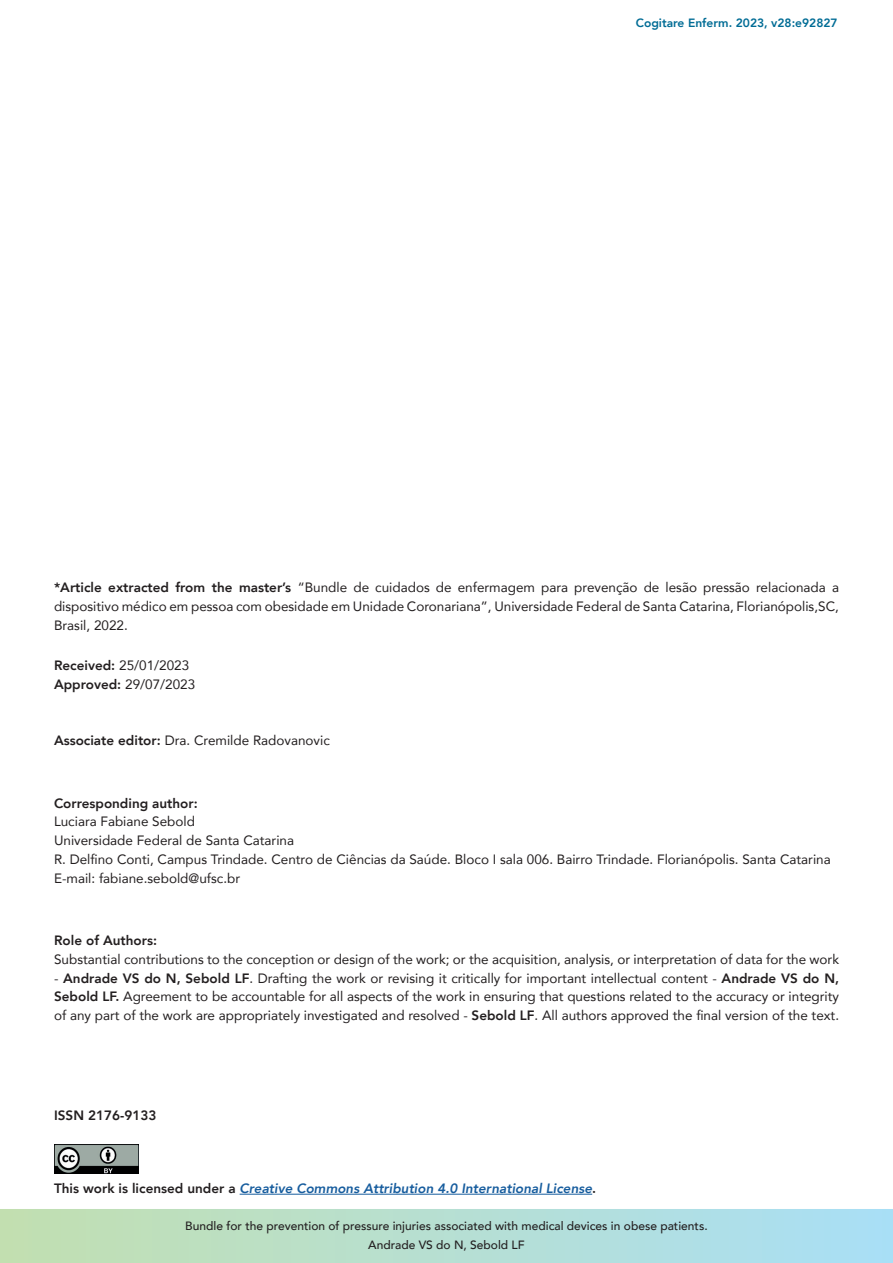
<style>
.page{position:relative;width:893px;height:1263px;background:#fff}
.page>*{position:absolute;margin:0;border:0;box-sizing:border-box;transform-origin:0 0}
.Correspondentes{font:13.5px/18.8px "Avenir";color:#231f20;text-align:justify}
.Legenda{font:13.5px/18.8px "Avenir";color:#231f20;text-align:justify}
.t1{font:italic 800 13.5px "Avenir";color:#175d9e}
.Correspondentes-2{font:800 13.5px "Avenir";color:#231f20}
.Legenda-2{font:800 13.5px "Avenir";color:#231f20}
.t2{font:500 12px/18.6px "Avenir";color:#231f20;text-align:center}
.t3{font:800 12px "Avenir";color:#006c95}
.s1{font-weight:800}
.s2{font-style:normal;color:#231f20}
</style>
<div class="page">
<svg style="left:0;top:1209px;width:893px;height:54px;background:#b6dfd2"></svg>
<img style="left:55px;top:1144px;width:83px;height:29px">
<hr style="left:240px;top:1194px;width:352px;height:1px;background:#175d9e">
<p class="t3" style="left:636px;top:12px;width:203px">Cogitare Enferm. 2023, v28:e92827</p>
<p class="Legenda" style="left:54px;top:578px;width:786px"><span class="s1">*Article extracted from the master’s</span> “Bundle de cuidados de enfermagem para prevenção de lesão pressão relacionada a dispositivo médico em pessoa com obesidade em Unidade Coronariana”, Universidade Federal de Santa Catarina, Florianópolis,SC, Brasil, 2022.</p>
<p class="Correspondentes" style="left:54px;top:656px;width:137px"><span class="s1">Received:</span> 25/01/2023</p>
<p class="Correspondentes" style="left:54px;top:675px;width:143px"><span class="s1">Approved:</span> 29/07/2023</p>
<p class="Correspondentes" style="left:54px;top:731px;width:277px"><span class="s1">Associate editor:</span> Dra. Cremilde Radovanovic</p>
<p class="Correspondentes-2" style="left:54px;top:790px;width:145px">Corresponding author:</p>
<p class="Correspondentes" style="left:54px;top:812px;width:143px">Luciara Fabiane Sebold</p>
<p class="Correspondentes" style="left:54px;top:830px;width:242px">Universidade Federal de Santa Catarina</p>
<p class="Correspondentes" style="left:54px;top:849px;width:778px">R. Delfino Conti, Campus Trindade. Centro de Ciências da Saúde. Bloco I sala 006. Bairro Trindade. Florianópolis. Santa Catarina</p>
<p class="Correspondentes" style="left:54px;top:868px;width:188px">E-mail: fabiane.sebold@ufsc.br</p>
<p class="Correspondentes-2" style="left:54px;top:928px;width:104px">Role of Authors:</p>
<p class="Correspondentes" style="left:54px;top:949px;width:786px">Substantial contributions to the conception or design of the work; or the acquisition, analysis, or interpretation of data for the work</p>
<p class="Correspondentes" style="left:54px;top:968px;width:786px">- <span class="s1">Andrade VS do N, Sebold LF</span>. Drafting the work or revising it critically for important intellectual content - <span class="s1">Andrade VS do N, Sebold LF.</span> Agreement to be accountable for all aspects of the work in ensuring that questions related to the accuracy or integrity of any part of the work are appropriately investigated and resolved - <span class="s1">Sebold LF</span>. All authors approved the final version of the text.</p>
<p class="Legenda-2" style="left:54px;top:1103px;width:104px">ISSN 2176-9133</p>
<p class="t1" style="left:54px;top:1180px;width:544px"><span class="s2">This work is licensed under a</span> Creative Commons Attribution 4.0 International License<span class="s2">.</span></p>
<p class="t2" style="left:185px;top:1216px;width:524px">Bundle for the prevention of pressure injuries associated with medical devices in obese patients.<br>Andrade VS do N, Sebold LF</p>
</div>
